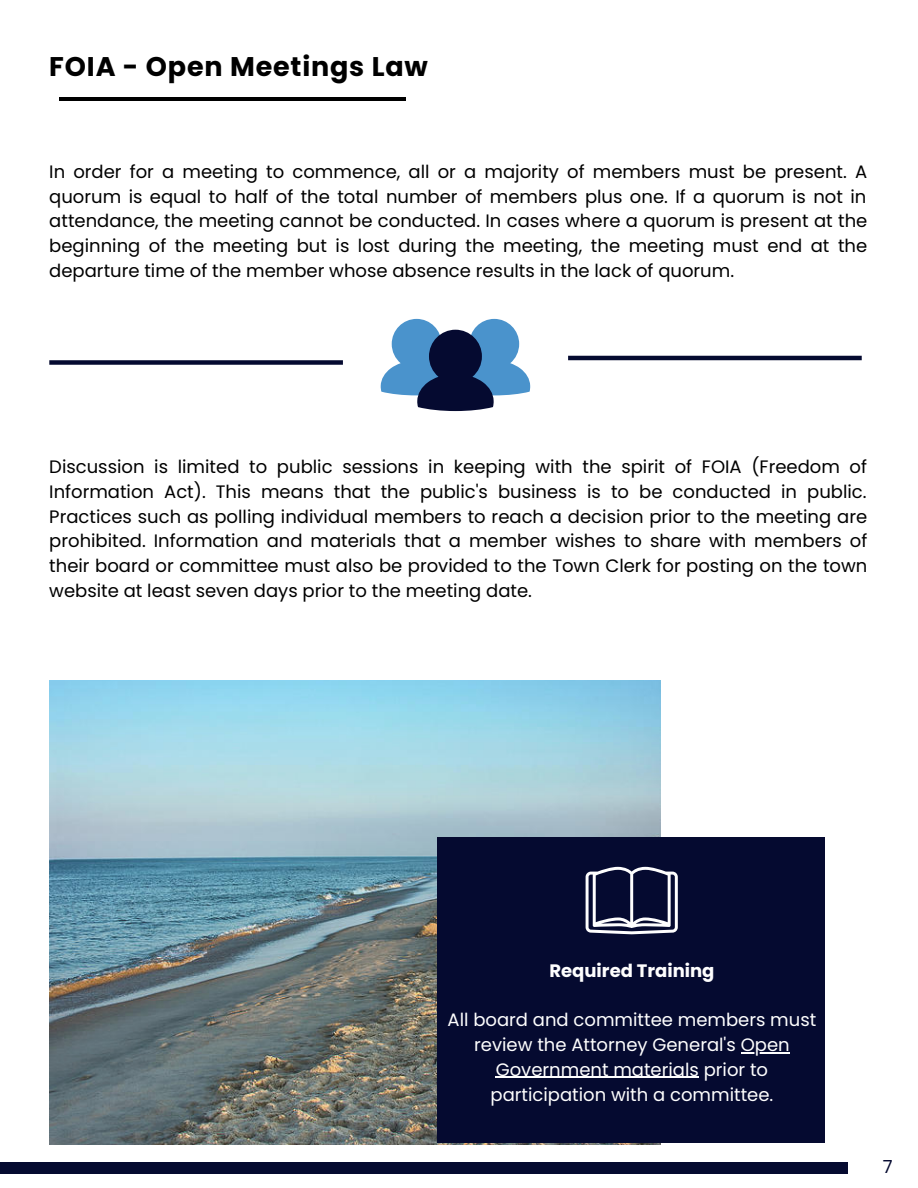
<style>
.page{position:relative;width:918px;height:1188px;background:#fff}
.page>*{position:absolute;margin:0;border:0;box-sizing:border-box;transform-origin:0 0}
.t1{font:700 27px "Poppins";letter-spacing:.03em;color:#000}
.t2{font:18px/24.8px "Poppins";color:#000;text-align:justify}
.t3{font:18px/24.8px "Poppins";color:#fefefe;text-align:center}
.t4{font:700 18px "Poppins";color:#fefefe}
.t5{font:18px "Poppins";color:#050a30}
</style>
<div class="page">
<hr style="left:59px;top:97px;width:347px;height:3px;background:#000">
<svg style="left:381px;top:319px;width:149px;height:92px"></svg>
<hr style="left:568px;top:356px;width:294px;height:4px;background:#050a30">
<div style="left:49px;top:360px;width:294px;height:5px;background:#050a30"></div>
<img style="left:49px;top:681px;width:611px;height:463px">
<div style="left:438px;top:837px;width:387px;height:306px;background:#050a30"></div>
<svg style="left:586px;top:867px;width:92px;height:67px"></svg>
<hr style="left:741px;top:1052px;width:49px;height:1px;background:#fefefe">
<hr style="left:496px;top:1077px;width:203px;height:1px;background:#fefefe">
<div style="left:0;top:1162px;width:848px;height:11px;background:#050a30"></div>
<h1 class="t1" style="left:49px;top:48px;width:380px">FOIA - Open Meetings Law</h1>
<p class="t2" style="left:49px;top:159px;width:820px">In order for a meeting to commence, all or a majority of members must be present. A quorum is equal to half of the total number of members plus one. If a quorum is not in attendance, the meeting cannot be conducted. In cases where a quorum is present at the beginning of the meeting but is lost during the meeting, the meeting must end at the departure time of the member whose absence results in the lack of quorum.</p>
<p class="t2" style="left:49px;top:455px;width:820px">Discussion is limited to public sessions in keeping with the spirit of FOIA (Freedom of Information Act). This means that the public's business is to be conducted in public.<br>Practices such as polling individual members to reach a decision prior to the meeting are prohibited. Information and materials that a member wishes to share with members of their board or committee must also be provided to the Town Clerk for posting on the town website at least seven days prior to the meeting date.</p>
<p class="t4" style="left:549px;top:958px;width:166px">Required Training</p>
<p class="t3" style="left:448px;top:1008px;width:370px">All board and committee members must review the Attorney General's Open Government materials prior to participation with a committee.</p>
<p class="t5" style="left:883px;top:1154px;width:11px">7</p>
</div>
